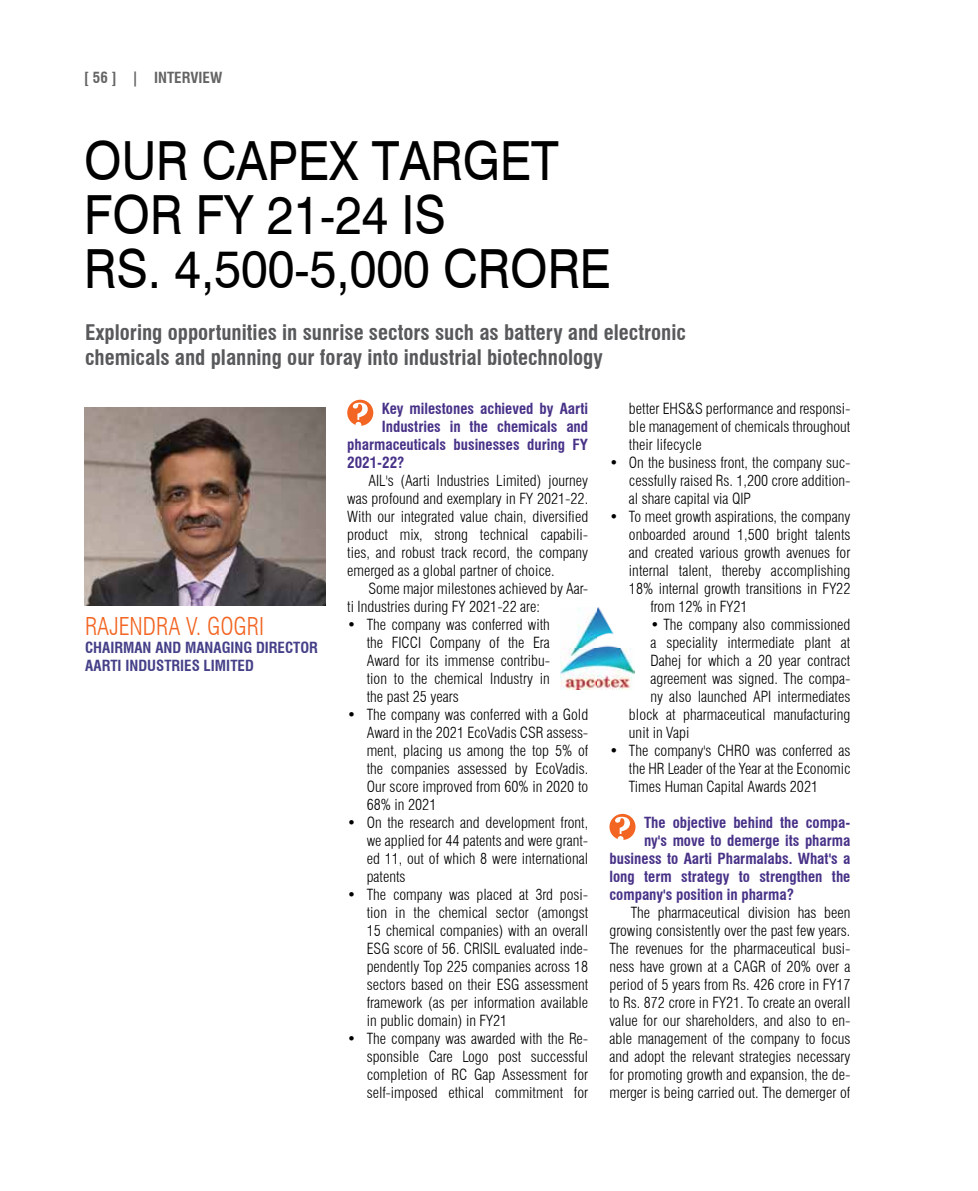
<style>
.page{position:relative;width:978px;height:1191px;background:#fff}
.page>*{position:absolute;margin:0;border:0;box-sizing:border-box;transform-origin:0 0}
.t1{font:54px/54px "Swiss 721 BT";color:#000;scale:.9 1}
.t2{font:300 condensed 24px "Swiss 721 BT";color:#f26522}
.t3{font:700 condensed 21px/25.2px "Swiss 721 BT";color:#58595b}
.t4{font:300 condensed 15px/18px "Swiss 721 BT";color:#000;text-align:justify}
.t5{font:700 condensed 15px "Swiss 721 BT";color:#483288}
.t6{font:700 condensed 15px/18px "Swiss 721 BT";color:#454088}
.t7{font:700 condensed 15px "Swiss 721 BT";color:#646464}
</style>
<div class="page">
<svg style="left:609px;top:814px;width:27px;height:26px"></svg>
<svg style="left:615px;top:816px;width:15px;height:24px"></svg>
<div style="left:347px;top:400px;width:26px;height:26px;background:#f26522;border-radius:50%"></div>
<svg style="left:353px;top:402px;width:15px;height:24px"></svg>
<img style="left:84px;top:408px;width:242px;height:198px">
<img style="left:561px;top:607px;width:74px;height:82px">
<p class="t7" style="left:84px;top:68px;width:140px">[ 56 ] | INTERVIEW</p>
<h1 class="t1" style="left:84px;top:132px;width:587px">OUR CAPEX TARGET<br>FOR FY 21-24 IS<br>RS. 4,500-5,000 CRORE</h1>
<h3 class="t3" style="left:85px;top:320px;width:602px">Exploring opportunities in sunrise sectors such as battery and electronic chemicals and planning our foray into industrial biotechnology</h3>
<h2 class="t2" style="left:85px;top:611px;width:180px">RAJENDRA V. GOGRI</h2>
<p class="t6" style="left:85px;top:638px;width:234px">CHAIRMAN AND MANAGING DIRECTOR<br>AARTI INDUSTRIES LIMITED</p>
<p class="t5" style="left:382px;top:400px;width:208px">Key milestones achieved by Aarti</p>
<p class="t5" style="left:382px;top:418px;width:208px">Industries in the chemicals and</p>
<p class="t5" style="left:347px;top:436px;width:242px">pharmaceuticals businesses during FY</p>
<p class="t5" style="left:347px;top:454px;width:59px">2021-22?</p>
<p class="t4" style="left:347px;top:472px;width:243px;text-indent:21px">AIL's (Aarti Industries Limited) journey was profound and exemplary in FY 2021-22.<br>With our integrated value chain, diversified product mix, strong technical capabili&shy;ties, and robust track record, the company emerged as a global partner of choice.</p>
<p class="t4" style="left:347px;top:580px;width:242px;text-indent:21px">Some major milestones achieved by Aar&shy;ti Industries during FY 2021-22 are:</p>
<p class="t4" style="left:367px;top:616px;width:185px;text-indent:-19px">• The company was conferred with the FICCI Company of the Era Award for its immense contribu&shy;tion to the chemical Industry in the past 25 years</p>
<p class="t4" style="left:367px;top:706px;width:223px;text-indent:-19px">• The company was conferred with a Gold Award in the 2021 EcoVadis CSR assess&shy;ment, placing us among the top 5% of the companies assessed by EcoVadis.<br>Our score improved from 60% in 2020 to 68% in 2021</p>
<p class="t4" style="left:367px;top:814px;width:223px;text-indent:-19px">• On the research and development front, we applied for 44 patents and were grant&shy;ed 11, out of which 8 were international patents</p>
<p class="t4" style="left:367px;top:886px;width:223px;text-indent:-19px">• The company was placed at 3rd posi&shy;tion in the chemical sector (amongst 15 chemical companies) with an overall ESG score of 56. CRISIL evaluated inde&shy;pendently Top 225 companies across 18 sectors based on their ESG assessment framework (as per information available in public domain) in FY21</p>
<p class="t4" style="left:367px;top:1030px;width:223px;text-indent:-19px">• The company was awarded with the Re&shy;sponsible Care Logo post successful completion of RC Gap Assessment for self-imposed ethical commitment for</p>
<p class="t4" style="left:629px;top:400px;width:223px">better EHS&amp;S performance and responsi&shy;ble management of chemicals throughout their lifecycle</p>
<p class="t4" style="left:629px;top:454px;width:223px;text-indent:-19px">• On the business front, the company suc&shy;cessfully raised Rs. 1,200 crore addition&shy;al share capital via QIP</p>
<p class="t4" style="left:609px;top:508px;width:242px">• To meet growth aspirations, the company</p>
<p class="t4" style="left:629px;top:526px;width:223px">onboarded around 1,500 bright talents</p>
<p class="t4" style="left:629px;top:544px;width:223px">and created various growth avenues for</p>
<p class="t4" style="left:629px;top:562px;width:223px">internal talent, thereby accomplishing</p>
<p class="t4" style="left:629px;top:580px;width:223px">18% internal growth transitions in FY22</p>
<p class="t4" style="left:650px;top:598px;width:99px">from 12% in FY21</p>
<p class="t4" style="left:650px;top:616px;width:201px">• The company also commissioned</p>
<p class="t4" style="left:650px;top:634px;width:201px">a speciality intermediate plant at</p>
<p class="t4" style="left:650px;top:652px;width:202px">Dahej for which a 20 year contract</p>
<p class="t4" style="left:650px;top:670px;width:201px">agreement was signed. The compa-</p>
<p class="t4" style="left:650px;top:688px;width:201px">ny also launched API intermediates</p>
<p class="t4" style="left:629px;top:706px;width:223px">block at pharmaceutical manufacturing</p>
<p class="t4" style="left:629px;top:724px;width:62px">unit in Vapi</p>
<p class="t4" style="left:629px;top:742px;width:223px;text-indent:-19px">• The company's CHRO was conferred as the HR Leader of the Year at the Economic Times Human Capital Awards 2021</p>
<p class="t5" style="left:644px;top:814px;width:208px">The objective behind the compa-</p>
<p class="t5" style="left:644px;top:832px;width:208px">ny's move to demerge its pharma</p>
<p class="t5" style="left:609px;top:850px;width:242px">business to Aarti Pharmalabs. What's a</p>
<p class="t5" style="left:609px;top:868px;width:242px">long term strategy to strengthen the</p>
<p class="t5" style="left:609px;top:886px;width:186px">company's position in pharma?</p>
<p class="t4" style="left:609px;top:904px;width:243px;text-indent:21px">The pharmaceutical division has been growing consistently over the past few years.<br>The revenues for the pharmaceutical busi&shy;ness have grown at a CAGR of 20% over a period of 5 years from Rs. 426 crore in FY17 to Rs. 872 crore in FY21. To create an overall value for our shareholders, and also to en&shy;able management of the company to focus and adopt the relevant strategies necessary for promoting growth and expansion, the de&shy;merger is being carried out. The demerger of</p>
</div>
